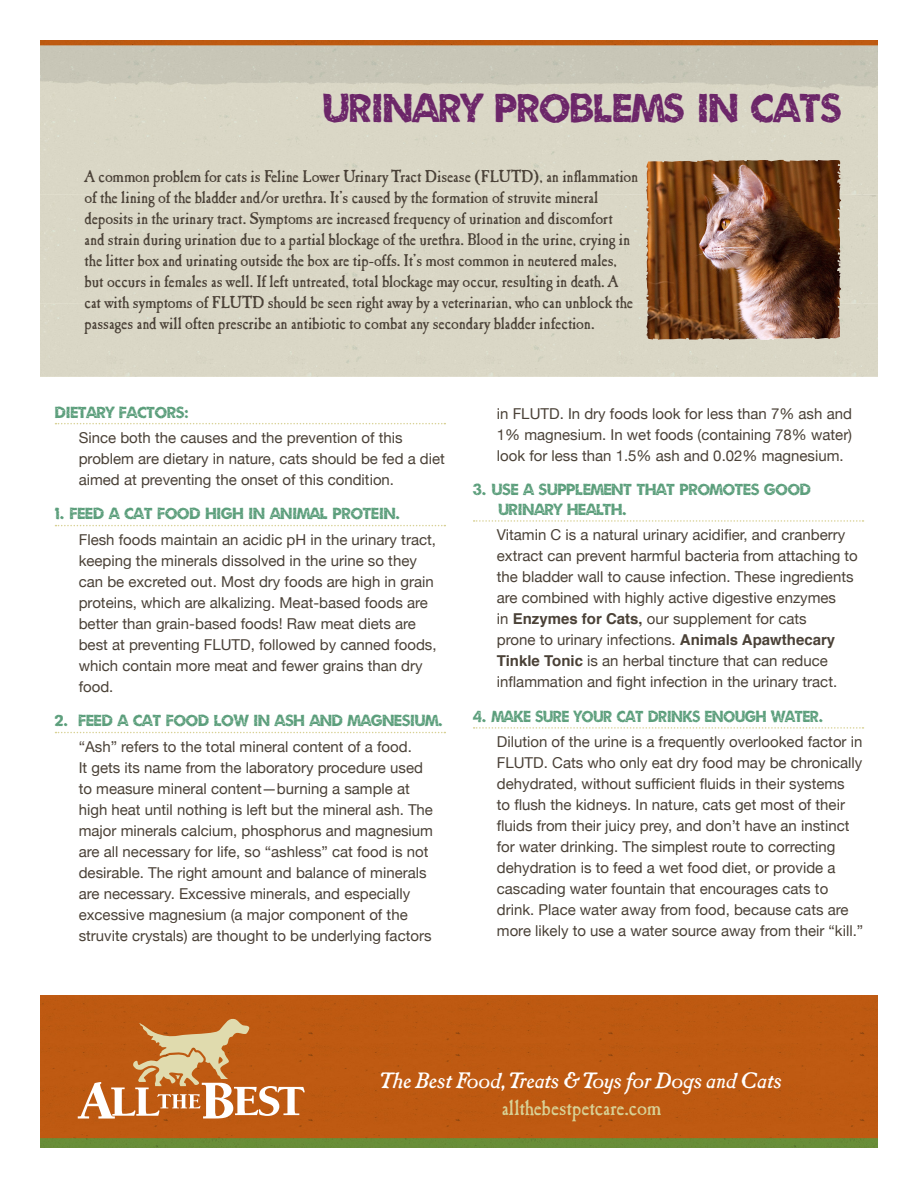
<style>
.page{position:relative;width:918px;height:1188px;background:#fff}
.page>*{position:absolute;margin:0;border:0;box-sizing:border-box;transform-origin:0 0}
.t1{font:45px "Umbrage";color:#6c2669}
.red_caslon_antique{font:italic 21px "Caslon Antique";letter-spacing:-.01em;color:#fff}
.red_caslon_antique-2{font:21px "Caslon Antique";letter-spacing:-.005em;color:#d8d195}
.green_subhead{font:18px/19.5px "Umbrage";color:#5b9e7b}
.t2{font:16.5px/21px "Caslon Antique";letter-spacing:-.01em;color:#4a4137}
.t3{font:15px/21px "Helvetica Neue";color:#4a4137}
.s1{font-family:"Helvetica";font-weight:700}
</style>
<div class="page">
<div style="left:40px;top:194px;width:838px;height:110px;background:#dad7c6"></div>
<img style="left:40px;top:40px;width:838px;height:154px">
<img style="left:40px;top:996px;width:838px;height:152px">
<svg style="left:78px;top:1017px;width:227px;height:102px;background:#ca7e43"></svg>
<svg style="left:783px;top:160px;width:58px;height:180px;background:#572f18"></svg>
<img style="left:646px;top:160px;width:137px;height:180px">
<svg style="left:56px;top:423px;width:389px;height:1px"></svg>
<svg style="left:56px;top:525px;width:389px;height:1px"></svg>
<svg style="left:56px;top:732px;width:389px;height:1px"></svg>
<svg style="left:474px;top:520px;width:390px;height:2px"></svg>
<svg style="left:474px;top:727px;width:390px;height:2px"></svg>
<p class="t1" style="left:323px;top:83px;width:520px">URINARY PROBLEMS IN CATS</p>
<p class="t2" style="left:85px;top:166px;width:555px">A common problem for cats is Feline Lower Urinary Tract Disease (FLUTD), an inflammation of the lining of the bladder and/or urethra. It’s caused by the formation of struvite mineral deposits in the urinary tract. Symptoms are increased frequency of urination and discomfort<br>and strain during urination due to a partial blockage of the urethra. Blood in the urine, crying in the litter box and urinating outside the box are tip-offs. It’s most common in neutered males, but occurs in females as well. If left untreated, total blockage may occur, resulting in death. A cat with symptoms of FLUTD should be seen right away by a veterinarian, who can unblock the passages and will often prescribe an antibiotic to combat any secondary bladder infection.</p>
<p class="green_subhead" style="left:55px;top:402px;width:136px">DIETARY FACTORS:</p>
<p class="t3" style="left:79px;top:428px;width:368px">Since both the causes and the prevention of this problem are dietary in nature, cats should be fed a diet aimed at preventing the onset of this condition.</p>
<p class="green_subhead" style="left:55px;top:503px;width:347px">1. FEED A CAT FOOD HIGH IN ANIMAL PROTEIN.</p>
<p class="t3" style="left:79px;top:530px;width:359px">Flesh foods maintain an acidic pH in the urinary tract, keeping the minerals dissolved in the urine so they can be excreted out. Most dry foods are high in grain proteins, which are alkalizing. Meat-based foods are better than grain-based foods! Raw meat diets are best at preventing FLUTD, followed by canned foods, which contain more meat and fewer grains than dry food.</p>
<p class="green_subhead" style="left:55px;top:710px;width:390px">2. FEED A CAT FOOD LOW IN ASH AND MAGNESIUM.</p>
<p class="t3" style="left:79px;top:737px;width:356px">“Ash” refers to the total mineral content of a food.<br>It gets its name from the laboratory procedure used to measure mineral content—burning a sample at high heat until nothing is left but the mineral ash. The major minerals calcium, phosphorus and magnesium are all necessary for life, so “ashless” cat food is not desirable. The right amount and balance of minerals are necessary. Excessive minerals, and especially excessive magnesium (a major component of the struvite crystals) are thought to be underlying factors</p>
<p class="t3" style="left:497px;top:404px;width:357px;text-align:justify">in FLUTD. In dry foods look for less than 7% ash and 1% magnesium. In wet foods (containing 78% water) look for less than 1.5% ash and 0.02% magnesium.</p>
<p class="green_subhead" style="left:498px;top:479px;width:314px;text-indent:-26px">3. USE A SUPPLEMENT THAT PROMOTES GOOD<br>URINARY HEALTH.</p>
<p class="t3" style="left:497px;top:525px;width:362px">Vitamin C is a natural urinary acidifier, and cranberry extract can prevent harmful bacteria from attaching to the bladder wall to cause infection. These ingredients are combined with highly active digestive enzymes<br>in <span class="s1">Enzymes for Cats,</span> our supplement for cats<br>prone to urinary infections. <span class="s1">Animals Apawthecary Tinkle Tonic</span> is an herbal tincture that can reduce inflammation and fight infection in the urinary tract.</p>
<p class="green_subhead" style="left:473px;top:706px;width:352px">4. MAKE SURE YOUR CAT DRINKS ENOUGH WATER.</p>
<p class="t3" style="left:497px;top:732px;width:368px">Dilution of the urine is a frequently overlooked factor in FLUTD. Cats who only eat dry food may be chronically dehydrated, without sufficient fluids in their systems<br>to flush the kidneys. In nature, cats get most of their fluids from their juicy prey, and don’t have an instinct for water drinking. The simplest route to correcting dehydration is to feed a wet food diet, or provide a cascading water fountain that encourages cats to drink. Place water away from food, because cats are more likely to use a water source away from their “kill.”</p>
<p class="red_caslon_antique" style="left:381px;top:1067px;width:402px">The Best Food, Treats &amp; Toys for Dogs and Cats</p>
<p class="red_caslon_antique-2" style="left:502px;top:1094px;width:161px">allthebestpetcare.com</p>
</div>
